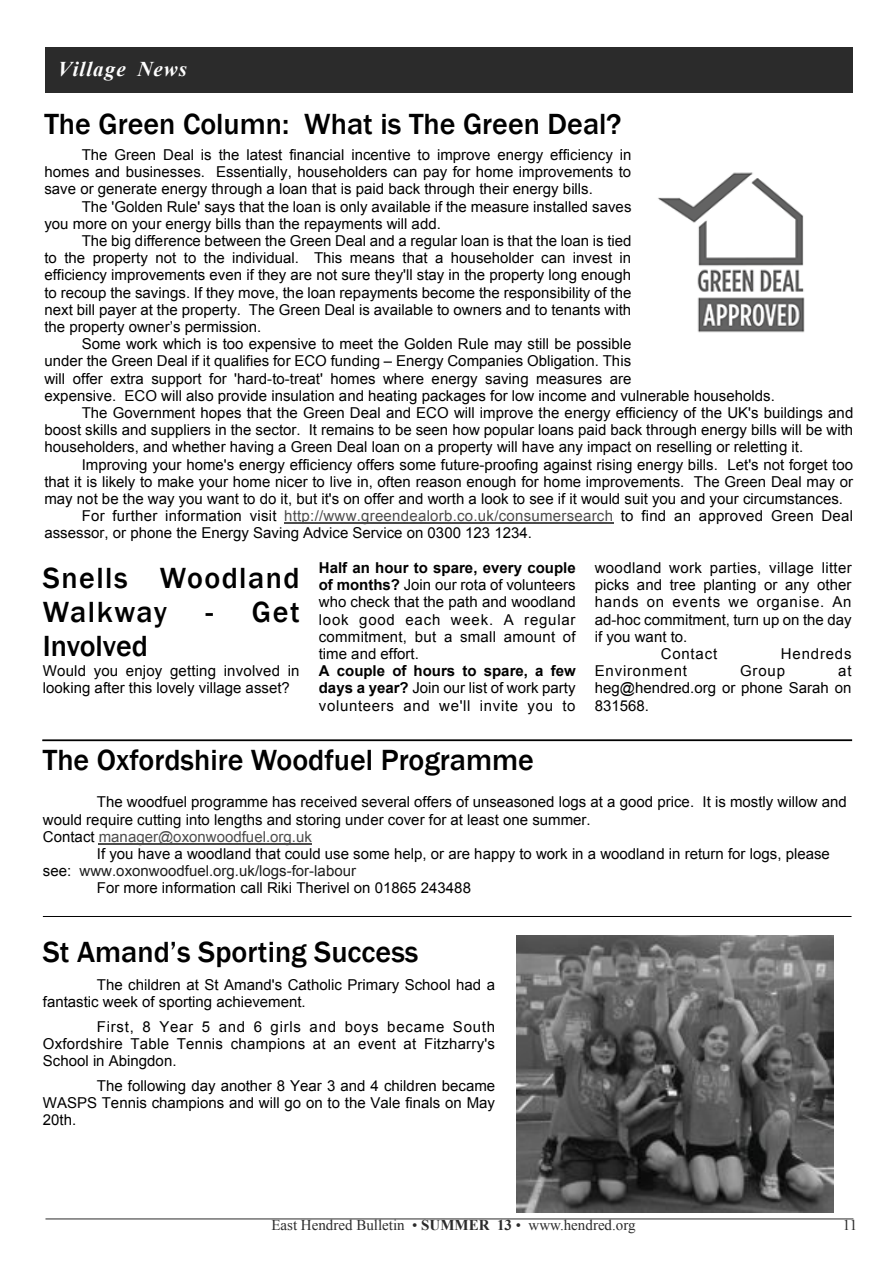
<style>
.page{position:relative;width:893px;height:1263px;background:#fff}
.page>*{position:absolute;margin:0;border:0;box-sizing:border-box;transform-origin:0 0}
.t1{font:30px "font 0000000017 beb 125";color:#010101}
.t2{font:30px/34px "font 0000000017 beb 125";letter-spacing:.05em;color:#010101}
.t3{font:21px "font 0000000017 beb 125";letter-spacing:.045em;color:#fdfdfd}
.t4{font:15px/17.2px "font 0000000017 beb 125";color:#010101;text-align:justify}
.t5{font:15px "font 0000000017 beb 125";letter-spacing:.02em;color:#010101}
.t6{font:15px/17.2px "font 0000000017 beb 125";letter-spacing:.045em;color:#010101}
.t7{font:15px "font 0000000017 beb 126";color:#010101}
.t8{font:15px "font 0000000017 beb 125";color:#2b2b2b}
.t9{font:15px "font 0000000017 beb 125";color:#1d1d1d}
.t10{font:15px "font 0000000017 beb 125";letter-spacing:.025em;color:#010101}
.t11{font:15px "font 0000000017 beb 125";letter-spacing:.05em;color:#010101}
.t12{font:15px "font 0000000017 beb 125";letter-spacing:.055em;color:#010101}
.s1{color:#4c4c4c}
.s2{font-family:"font 0000000017 beb 126"}
.s3{color:#010101}
</style>
<div class="page">
<hr style="left:45px;top:1218px;width:808px;height:1px;background:#2b2b2b">
<div style="left:45px;top:47px;width:808px;height:46px;background:#2b2b2b"></div>
<hr style="left:284px;top:523px;width:329px;height:1px;background:#4c4c4c">
<img style="left:658px;top:172px;width:147px;height:161px">
<div style="left:42px;top:739px;width:810px;height:2px;background:#2b2b2b;border:1px solid #010101;opacity:.58"></div>
<hr style="left:99px;top:843px;width:213px;height:1px;background:#4c4c4c">
<hr style="left:43px;top:916px;width:808px;height:1px;background:#010101">
<img style="left:516px;top:935px;width:318px;height:277px">
<h2 class="t3" style="left:58px;top:57px;width:131px">Village News</h2>
<h1 class="t1" style="left:44px;top:107px;width:579px">The Green Column: What is The Green Deal?</h1>
<p class="t4" style="left:44px;top:146px;width:589px;text-indent:37px">The Green Deal is the latest financial incentive to improve energy efficiency in homes and businesses. Essentially, householders can pay for home improvements to save or generate energy through a loan that is paid back through their energy bills.</p>
<p class="t4" style="left:44px;top:198px;width:589px;text-indent:37px">The 'Golden Rule' says that the loan is only available if the measure installed saves you more on your energy bills than the repayments will add.</p>
<p class="t4" style="left:44px;top:232px;width:589px;text-indent:37px">The big difference between the Green Deal and a regular loan is that the loan is tied to the property not to the individual. This means that a householder can invest in efficiency improvements even if they are not sure they'll stay in the property long enough to recoup the savings. If they move, the loan repayments become the responsibility of the next bill payer at the property. The Green Deal is available to owners and to tenants with the property owner’s permission.</p>
<p class="t4" style="left:82px;top:335px;width:551px">Some work which is too expensive to meet the Golden Rule may still be possible</p>
<p class="t4" style="left:44px;top:353px;width:588px">under the Green Deal if it qualifies for ECO funding – Energy Companies Obligation. This</p>
<p class="t4" style="left:44px;top:370px;width:589px">will offer extra support for 'hard-to-treat' homes where energy saving measures are</p>
<p class="t4" style="left:44px;top:387px;width:732px">expensive. ECO will also provide insulation and heating packages for low income and vulnerable households.</p>
<p class="t4" style="left:82px;top:404px;width:773px">The Government hopes that the Green Deal and ECO will improve the energy efficiency of the UK's buildings and</p>
<p class="t4" style="left:44px;top:421px;width:810px">boost skills and suppliers in the sector. It remains to be seen how popular loans paid back through energy bills will be with</p>
<p class="t4" style="left:44px;top:439px;width:760px">householders, and whether having a Green Deal loan on a property will have any impact on reselling or reletting it.</p>
<p class="t4" style="left:82px;top:456px;width:773px">Improving your home's energy efficiency offers some future-proofing against rising energy bills. Let's not forget too</p>
<p class="t4" style="left:44px;top:473px;width:810px">that it is likely to make your home nicer to live in, often reason enough for home improvements. The Green Deal may or</p>
<p class="t4" style="left:44px;top:490px;width:800px">may not be the way you want to do it, but it's on offer and worth a look to see if it would suit you and your circumstances.</p>
<p class="t5" style="left:82px;top:508px;width:773px">For further information visit <span class="s1">http://www.greendealorb.co.uk/consumersearch</span> to find an approved Green Deal</p>
<p class="t4" style="left:44px;top:525px;width:489px">assessor, or phone the Energy Saving Advice Service on 0300 123 1234.</p>
<h1 class="t2" style="left:43px;top:560px;width:258px">Snells Woodland<br>Walkway</h1>
<h1 class="t1" style="left:206px;top:594px;width:95px">- Get</h1>
<h1 class="t1" style="left:43px;top:628px;width:107px">Involved</h1>
<p class="t4" style="left:43px;top:662px;width:258px">Would you enjoy getting involved in looking after this lovely village asset?</p>
<p class="t7" style="left:319px;top:559px;width:258px">Half an hour to spare, every couple</p>
<p class="t4" style="left:319px;top:576px;width:258px"><span class="s2">of months?</span> Join our rota of volunteers who check that the path and woodland look good each week. A regular commitment, but a small amount of time and effort.</p>
<p class="t7" style="left:319px;top:663px;width:258px">A couple of hours to spare, a few</p>
<p class="t6" style="left:319px;top:680px;width:258px"><span class="s2">days a year?</span> Join our list of work party volunteers and we'll invite you to</p>
<p class="t10" style="left:595px;top:559px;width:258px">woodland work parties, village litter</p>
<p class="t4" style="left:595px;top:576px;width:258px">picks and tree planting or any other</p>
<p class="t11" style="left:595px;top:594px;width:258px">hands on events we organise. An</p>
<p class="t4" style="left:595px;top:611px;width:258px">ad-hoc commitment, turn up on the day</p>
<p class="t4" style="left:595px;top:628px;width:94px">if you want to.</p>
<p class="t12" style="left:661px;top:645px;width:58px">Contact</p>
<p class="t12" style="left:781px;top:645px;width:72px">Hendreds</p>
<p class="t12" style="left:595px;top:663px;width:94px">Environment</p>
<p class="t4" style="left:740px;top:662px;width:46px">Group</p>
<p class="t4" style="left:595px;top:662px;width:258px;text-indent:244px">at heg@hendred.org or phone Sarah on 831568.</p>
<h1 class="t1" style="left:43px;top:743px;width:493px">The Oxfordshire Woodfuel Programme</h1>
<p class="t4" style="left:43px;top:793px;width:805px;text-align:left;text-indent:54px">The woodfuel programme has received several offers of unseasoned logs at a good price. It is mostly willow and would require cutting into lengths and storing under cover for at least one summer.<br>Contact <span class="s1">manager@oxonwoodfuel.org.uk</span></p>
<p class="t4" style="left:97px;top:845px;width:734px">If you have a woodland that could use some help, or are happy to work in a woodland in return for logs, please</p>
<p class="t9" style="left:43px;top:862px;width:315px"><span class="s3">see:</span> www.oxonwoodfuel.org.uk/logs-for-labour</p>
<p class="t4" style="left:97px;top:879px;width:376px">For more information call Riki Therivel on 01865 243488</p>
<h1 class="t1" style="left:43px;top:935px;width:377px">St Amand’s Sporting Success</h1>
<p class="t4" style="left:43px;top:976px;width:454px;text-indent:54px">The children at St Amand's Catholic Primary School had a fantastic week of sporting achievement.</p>
<p class="t4" style="left:43px;top:1018px;width:454px;text-indent:54px">First, 8 Year 5 and 6 girls and boys became South Oxfordshire Table Tennis champions at an event at Fitzharry's School in Abingdon.</p>
<p class="t4" style="left:43px;top:1077px;width:454px;text-indent:54px">The following day another 8 Year 3 and 4 children became WASPS Tennis champions and will go on to the Vale finals on May 20th.</p>
<p class="t8" style="left:271px;top:1217px;width:366px">East Hendred Bulletin • SUMMER 13 • www.hendred.org</p>
<p class="t8" style="left:843px;top:1217px;width:16px">11</p>
</div>
